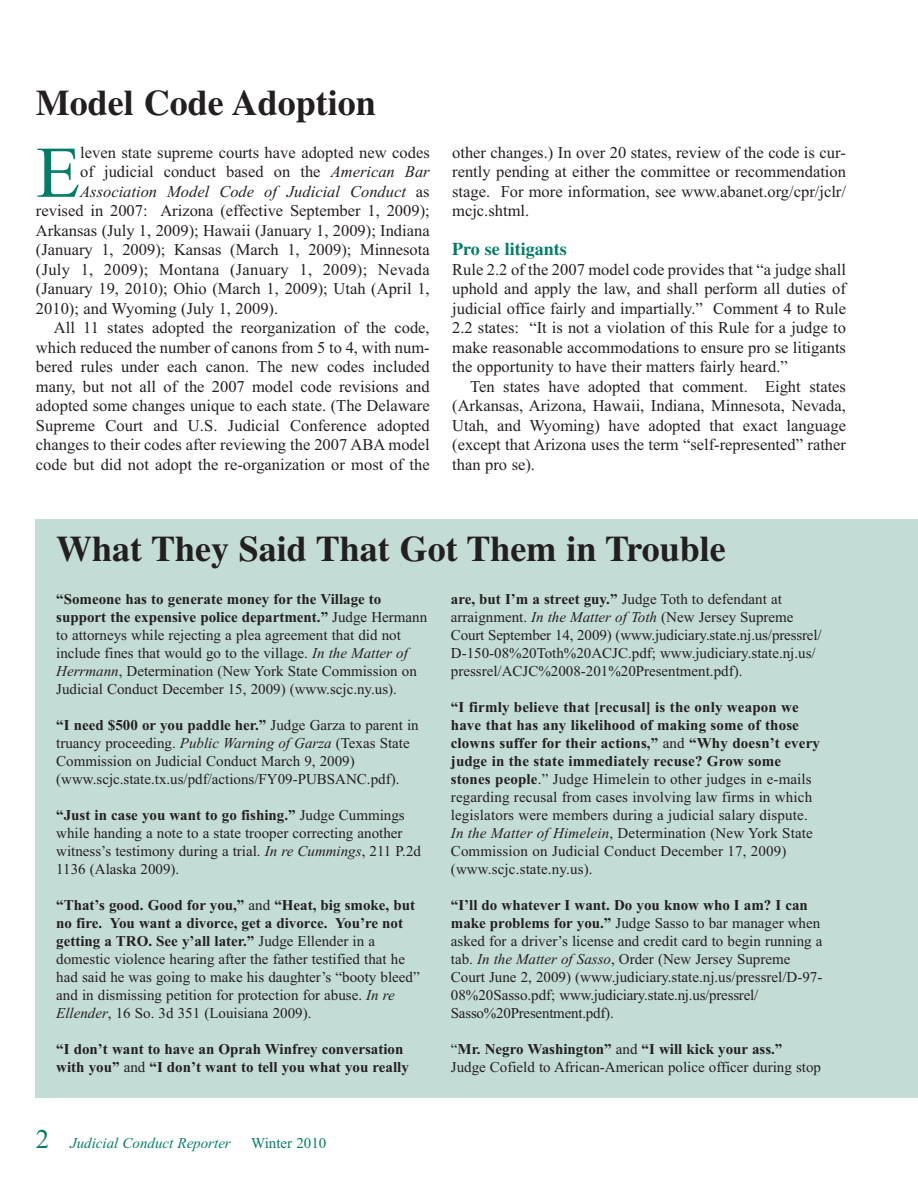
<style>
.page{position:relative;width:918px;height:1188px;background:#fff}
.page>*{position:absolute;margin:0;border:0;box-sizing:border-box;transform-origin:0 0}
.t1{font:72.75px "Times New Roman";color:#007d67}
.t2{font:700 36px "Times";color:#231f20}
.t3{font:700 18px "Times";color:#007d67}
.t4{font:16.5px/19.5px "Times New Roman";color:#231f20;text-align:justify}
.t5{font:italic 16.5px "Times New Roman";color:#231f20}
.t6{font:15px/18px "Times New Roman";color:#231f20}
.t7{font:700 15px/18px "Times New Roman";color:#231f20}
.t8{font:italic 15px "Times New Roman";color:#007d67}
.t9{font:15px "Times New Roman";color:#007d67}
.s1{font-style:italic}
.s2{font-style:normal}
.s3{font-weight:700}
.s4{font-weight:400}
.s5{font-style:normal;font-size:27px}
</style>
<div class="page">
<div style="left:36px;top:520px;width:882px;height:578px;background:#c3dcd6"></div>
<h2 class="t2" style="left:36px;top:90px;width:341px">Model Code Adoption</h2>
<h1 class="t1" style="left:36px;top:146px;width:46px">E</h1>
<p class="t4" style="left:80px;top:144px;width:351px">leven state supreme courts have adopted new codes</p>
<p class="t4" style="left:80px;top:164px;width:351px">of judicial conduct based on the <span class="s1">American Bar</span></p>
<p class="t5" style="left:80px;top:185px;width:351px">Association Model Code of Judicial Conduct <span class="s2">as</span></p>
<p class="t4" style="left:36px;top:203px;width:395px">revised in 2007: Arizona (effective September 1, 2009);</p>
<p class="t4" style="left:36px;top:222px;width:395px">Arkansas (July 1, 2009); Hawaii (January 1, 2009); Indiana</p>
<p class="t4" style="left:36px;top:242px;width:395px">(January 1, 2009); Kansas (March 1, 2009); Minnesota</p>
<p class="t4" style="left:36px;top:261px;width:395px">(July 1, 2009); Montana (January 1, 2009); Nevada</p>
<p class="t4" style="left:36px;top:281px;width:395px">(January 19, 2010); Ohio (March 1, 2009); Utah (April 1,</p>
<p class="t4" style="left:36px;top:300px;width:244px">2010); and Wyoming (July 1, 2009).</p>
<p class="t4" style="left:54px;top:320px;width:377px">All 11 states adopted the reorganization of the code,</p>
<p class="t4" style="left:36px;top:339px;width:395px">which reduced the number of canons from 5 to 4, with num-</p>
<p class="t4" style="left:36px;top:359px;width:395px">bered rules under each canon. The new codes included</p>
<p class="t4" style="left:36px;top:378px;width:395px">many, but not all of the 2007 model code revisions and</p>
<p class="t4" style="left:36px;top:398px;width:395px">adopted some changes unique to each state. (The Delaware</p>
<p class="t4" style="left:36px;top:417px;width:395px">Supreme Court and U.S. Judicial Conference adopted</p>
<p class="t4" style="left:36px;top:437px;width:395px">changes to their codes after reviewing the 2007 ABA model</p>
<p class="t4" style="left:36px;top:456px;width:395px">code but did not adopt the re-organization or most of the</p>
<p class="t4" style="left:452px;top:144px;width:395px">other changes.) In over 20 states, review of the code is cur&shy;rently pending at either the committee or recommendation stage. For more information, see www.abanet.org/cpr/jclr/ mcjc.shtml.</p>
<p class="t3" style="left:452px;top:243px;width:116px">Pro se litigants</p>
<p class="t4" style="left:452px;top:261px;width:395px">Rule 2.2 of the 2007 model code provides that “a judge shall uphold and apply the law, and shall perform all duties of judicial office fairly and impartially.” Comment 4 to Rule 2.2 states: “It is not a violation of this Rule for a judge to make reasonable accommodations to ensure pro se litigants the opportunity to have their matters fairly heard.”</p>
<p class="t4" style="left:452px;top:378px;width:395px;text-indent:18px">Ten states have adopted that comment. Eight states (Arkansas, Arizona, Hawaii, Indiana, Minnesota, Nevada, Utah, and Wyoming) have adopted that exact language (except that Arizona uses the term “self-represented” rather than pro se).</p>
<h2 class="t2" style="left:56px;top:536px;width:671px">What They Said That Got Them in Trouble</h2>
<p class="t6" style="left:56px;top:592px;width:372px"><span class="s3">“Someone has to generate money for the Village to support the expensive police department.”</span> Judge Hermann to attorneys while rejecting a plea agreement that did not include fines that would go to the village. <span class="s1">In the Matter of Herrmann</span>, Determination (New York State Commission on Judicial Conduct December 15, 2009) (www.scjc.ny.us).</p>
<p class="t6" style="left:56px;top:718px;width:364px"><span class="s3">“I need $500 or you paddle her.”</span> Judge Garza to parent in truancy proceeding. <span class="s1">Public Warning of Garza</span> (Texas State Commission on Judicial Conduct March 9, 2009) (www.scjc.state.tx.us/pdf/actions/FY09-PUBSANC.pdf).</p>
<p class="t6" style="left:56px;top:808px;width:366px"><span class="s3">“Just in case you want to go fishing.”</span> Judge Cummings while handing a note to a state trooper correcting another witness’s testimony during a trial. <span class="s1">In re Cummings</span>, 211 P.2d 1136 (Alaska 2009).</p>
<p class="t6" style="left:56px;top:898px;width:365px"><span class="s3">“That’s good. Good for you,”</span> and <span class="s3">“Heat, big smoke, but no fire. You want a divorce, get a divorce. You’re not getting a TRO. See y’all later.”</span> Judge Ellender in a domestic violence hearing after the father testified that he had said he was going to make his daughter’s “booty bleed” and in dismissing petition for protection for abuse. <span class="s1">In re Ellender</span>, 16 So. 3d 351 (Louisiana 2009).</p>
<p class="t7" style="left:56px;top:1042px;width:354px">“I don’t want to have an Oprah Winfrey conversation with you” <span class="s4">and</span> “I don’t want to tell you what you really</p>
<p class="t8" style="left:36px;top:1138px;width:196px"><span class="s5">2</span> Judicial Conduct Reporter</p>
<p class="t9" style="left:251px;top:1138px;width:77px">Winter 2010</p>
<p class="t6" style="left:451px;top:592px;width:372px"><span class="s3">are, but I’m a street guy.”</span> Judge Toth to defendant at arraignment. <span class="s1">In the Matter of Toth</span> (New Jersey Supreme Court September 14, 2009) (www.judiciary.state.nj.us/pressrel/ D-150-08%20Toth%20ACJC.pdf; www.judiciary.state.nj.us/ pressrel/ACJC%2008-201%20Presentment.pdf).</p>
<p class="t6" style="left:451px;top:700px;width:371px"><span class="s3">“I firmly believe that [recusal] is the only weapon we have that has any likelihood of making some of those clowns suffer for their actions,”</span> and <span class="s3">“Why doesn’t every judge in the state immediately recuse? Grow some stones people</span>.” Judge Himelein to other judges in e-mails regarding recusal from cases involving law firms in which legislators were members during a judicial salary dispute.<br><span class="s1">In the Matter of Himelein</span>, Determination (New York State Commission on Judicial Conduct December 17, 2009) (www.scjc.state.ny.us).</p>
<p class="t6" style="left:451px;top:898px;width:373px"><span class="s3">“I’ll do whatever I want. Do you know who I am? I can make problems for you.”</span> Judge Sasso to bar manager when asked for a driver’s license and credit card to begin running a tab. <span class="s1">In the Matter of Sasso</span>, Order (New Jersey Supreme Court June 2, 2009) (www.judiciary.state.nj.us/pressrel/D-97- 08%20Sasso.pdf; www.judiciary.state.nj.us/pressrel/ Sasso%20Presentment.pdf).</p>
<p class="t6" style="left:451px;top:1042px;width:372px">“<span class="s3">Mr. Negro Washington”</span> and <span class="s3">“I will kick your ass.”<br></span>Judge Cofield to African-American police officer during stop</p>
</div>
